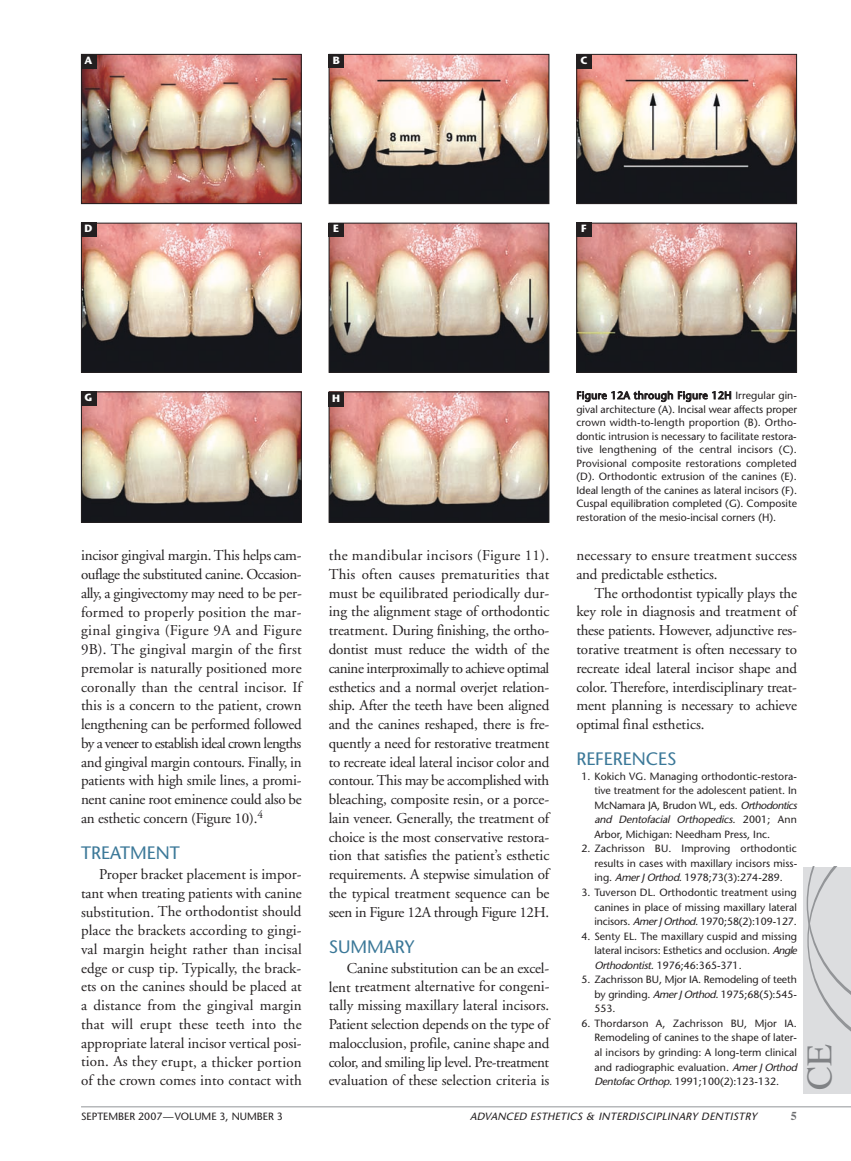
<style>
.page{position:relative;width:851px;height:1161px;background:#fff}
.page>*{position:absolute;margin:0;border:0;box-sizing:border-box;transform-origin:0 0}
.t1{font:36px "Times";color:#808285}
.t2{font:18px "Stone Sans";color:#3b7898}
.t3{font:15px/18.8px "Adobe Garamond";letter-spacing:-.005em;color:#231f20;text-align:justify}
.t4{font:15px/18.8px "Adobe Garamond";letter-spacing:.015em;color:#231f20}
.t5{font:700 12px "Times";color:#6c6d70}
.t6{font:10.5px/14.5px "Stone Sans";color:#231f20;text-align:justify}
.t7{font:italic 10.5px "Stone Sans";letter-spacing:.015em;color:#231f20}
.t8{font:700 10.5px "Stone Sans";color:#fff}
.s1{font-style:italic}
</style>
<div class="page">
<div style="left:802px;top:867px;width:48px;height:227px;background:#dcdddf"></div>
<svg style="left:806px;top:867px;width:44px;height:164px"></svg>
<hr style="left:81px;top:1106px;width:769px;height:1px;background:#939598">
<img style="left:83px;top:56px;width:217px;height:146px">
<div style="left:81px;top:54px;width:221px;height:150px;border:1px solid #231f20"></div>
<img style="left:330px;top:56px;width:217px;height:146px">
<div style="left:328px;top:54px;width:221px;height:150px;border:1px solid #231f20"></div>
<img style="left:578px;top:56px;width:216px;height:146px">
<div style="left:576px;top:54px;width:220px;height:150px;border:1px solid #231f20"></div>
<img style="left:83px;top:225px;width:217px;height:146px">
<div style="left:81px;top:223px;width:221px;height:150px;border:1px solid #231f20"></div>
<img style="left:330px;top:225px;width:217px;height:146px">
<div style="left:328px;top:223px;width:221px;height:150px;border:1px solid #231f20"></div>
<img style="left:578px;top:225px;width:216px;height:146px">
<div style="left:576px;top:223px;width:220px;height:150px;border:1px solid #231f20"></div>
<img style="left:83px;top:394px;width:217px;height:127px">
<div style="left:81px;top:392px;width:221px;height:131px;border:1px solid #231f20"></div>
<img style="left:330px;top:394px;width:217px;height:127px">
<div style="left:328px;top:392px;width:221px;height:131px;border:1px solid #231f20"></div>
<div style="left:81px;top:54px;width:15px;height:14px;background:#231f20"></div>
<div style="left:328px;top:54px;width:16px;height:14px;background:#231f20"></div>
<div style="left:576px;top:54px;width:15px;height:14px;background:#231f20"></div>
<div style="left:81px;top:223px;width:15px;height:14px;background:#231f20"></div>
<div style="left:328px;top:223px;width:16px;height:14px;background:#231f20"></div>
<div style="left:576px;top:223px;width:15px;height:14px;background:#231f20"></div>
<div style="left:81px;top:392px;width:15px;height:14px;background:#231f20"></div>
<div style="left:328px;top:392px;width:16px;height:15px;background:#231f20"></div>
<p class="t8" style="left:85px;top:56px;width:9px">A</p>
<p class="t8" style="left:332px;top:56px;width:9px">B</p>
<p class="t8" style="left:580px;top:56px;width:9px">C</p>
<p class="t8" style="left:85px;top:225px;width:9px">D</p>
<p class="t8" style="left:333px;top:225px;width:7px">E</p>
<p class="t8" style="left:581px;top:225px;width:7px">F</p>
<p class="t8" style="left:85px;top:394px;width:9px">G</p>
<p class="t8" style="left:332px;top:394px;width:9px">H</p>
<p class="t6" style="left:576px;top:390px;width:222px;line-height:13.5px">Figure 12A through Figure 12H Irregular gin&shy;gival architecture (A). Incisal wear affects proper crown width-to-length proportion (B). Ortho&shy;dontic intrusion is necessary to facilitate restora&shy;tive lengthening of the central incisors (C).<br>Provisional composite restorations completed (D). Orthodontic extrusion of the canines (E).<br>Ideal length of the canines as lateral incisors (F).<br>Cuspal equilibration completed (G). Composite restoration of the mesio-incisal corners (H).</p>
<p class="t3" style="left:81px;top:547px;width:222px">incisor gingival margin. This helps cam&shy;ouflage the substituted canine. Occasion&shy;ally, a gingivectomy may need to be per&shy;formed to properly position the mar&shy;ginal gingiva (Figure 9A and Figure 9B). The gingival margin of the first premolar is naturally positioned more coronally than the central incisor. If this is a concern to the patient, crown lengthening can be performed followed by a veneer to establish ideal crown lengths and gingival margin contours. Finally, in patients with high smile lines, a promi&shy;nent canine root eminence could also be an esthetic concern (Figure 10).<sup>4</sup></p>
<p class="t2" style="left:81px;top:846px;width:100px">TREATMENT</p>
<p class="t3" style="left:81px;top:866px;width:222px;text-indent:18px">Proper bracket placement is impor&shy;tant when treating patients with canine substitution. The orthodontist should place the brackets according to gingi&shy;val margin height rather than incisal edge or cusp tip. Typically, the brack&shy;ets on the canines should be placed at a distance from the gingival margin that will erupt these teeth into the appropriate lateral incisor vertical posi&shy;tion. As they erupt, a thicker portion of the crown comes into contact with</p>
<p class="t3" style="left:329px;top:547px;width:222px">the mandibular incisors (Figure 11).<br>This often causes prematurities that must be equilibrated periodically dur&shy;ing the alignment stage of orthodontic treatment. During finishing, the ortho&shy;dontist must reduce the width of the canine interproximally to achieve optimal esthetics and a normal overjet relation&shy;ship. After the teeth have been aligned and the canines reshaped, there is fre&shy;quently a need for restorative treatment to recreate ideal lateral incisor color and contour. This may be accomplished with bleaching, composite resin, or a porce&shy;lain veneer. Generally, the treatment of choice is the most conservative restora&shy;tion that satisfies the patient’s esthetic requirements. A stepwise simulation of the typical treatment sequence can be seen in Figure 12A through Figure 12H.</p>
<p class="t2" style="left:329px;top:939px;width:87px">SUMMARY</p>
<p class="t3" style="left:329px;top:960px;width:222px;text-indent:18px">Canine substitution can be an excel&shy;lent treatment alternative for congeni&shy;tally missing maxillary lateral incisors.<br>Patient selection depends on the type of malocclusion, profile, canine shape and color, and smiling lip level. Pre-treatment evaluation of these selection criteria is</p>
<p class="t4" style="left:576px;top:547px;width:222px">necessary to ensure treatment success and predictable esthetics.</p>
<p class="t3" style="left:576px;top:585px;width:222px;text-indent:18px">The orthodontist typically plays the key role in diagnosis and treatment of these patients. However, adjunctive res&shy;torative treatment is often necessary to recreate ideal lateral incisor shape and color. Therefore, interdisciplinary treat&shy;ment planning is necessary to achieve optimal final esthetics.</p>
<p class="t2" style="left:576px;top:752px;width:102px">REFERENCES</p>
<p class="t6" style="left:594px;top:770px;width:206px;text-align:left;text-indent:-13px">1. Kokich VG. Managing orthodontic-restora&shy;tive treatment for the adolescent patient. In McNamara JA, Brudon WL, eds. <span class="s1">Orthodontics and Dentofacial Orthopedics.</span> 2 0 0 1 ; A n n Arbor, Michigan: Needham Press, Inc.</p>
<p class="t6" style="left:594px;top:843px;width:204px;text-indent:-13px">2. Zachrisson BU. Improving orthodontic results in cases with maxillary incisors miss&shy;ing. <span class="s1">AmerJOrthod.</span>1978;73(3):274-289.</p>
<p class="t6" style="left:594px;top:886px;width:204px;text-indent:-13px">3. Tuverson DL. Orthodontic treatment using canines in place of missing maxillary lateral incisors. <span class="s1">AmerJOrthod.</span>1970;58(2):109-127.</p>
<p class="t6" style="left:594px;top:930px;width:206px;text-align:left;text-indent:-13px">4. Senty EL. The maxillary cuspid and missing lateral incisors: Esthetics and occlusion. <span class="s1">Angle<br>Orthodontist.</span>1976;46:365-371.</p>
<p class="t6" style="left:594px;top:973px;width:204px;text-indent:-13px">5. Zachrisson BU, Mjor IA. Remodeling of teeth by grinding. <span class="s1">AmerJOrthod.</span>1975;68(5):545- 553.</p>
<p class="t6" style="left:594px;top:1017px;width:206px;text-align:left;text-indent:-13px">6. Thordarson A, Zachrisson BU, Mjor IA.<br>Remodeling of canines to the shape of later&shy;al incisors by grinding: A long-term clinical and radiographic evaluation. <span class="s1">AmerJOrthod Dentofac Orthop.</span>1991;100(2):123-132.</p>
<h1 class="t1" style="left:797px;top:1090px;width:48px;rotate:-90deg">CE</h1>
<p class="t6" style="left:81px;top:1110px;width:203px">SEPTEMBER 2007—VOLUME 3, NUMBER 3</p>
<p class="t7" style="left:470px;top:1112px;width:288px">ADVANCED ESTHETICS &amp; INTERDISCIPLINARY DENTISTRY</p>
<p class="t5" style="left:790px;top:1109px;width:7px">5</p>
</div>
